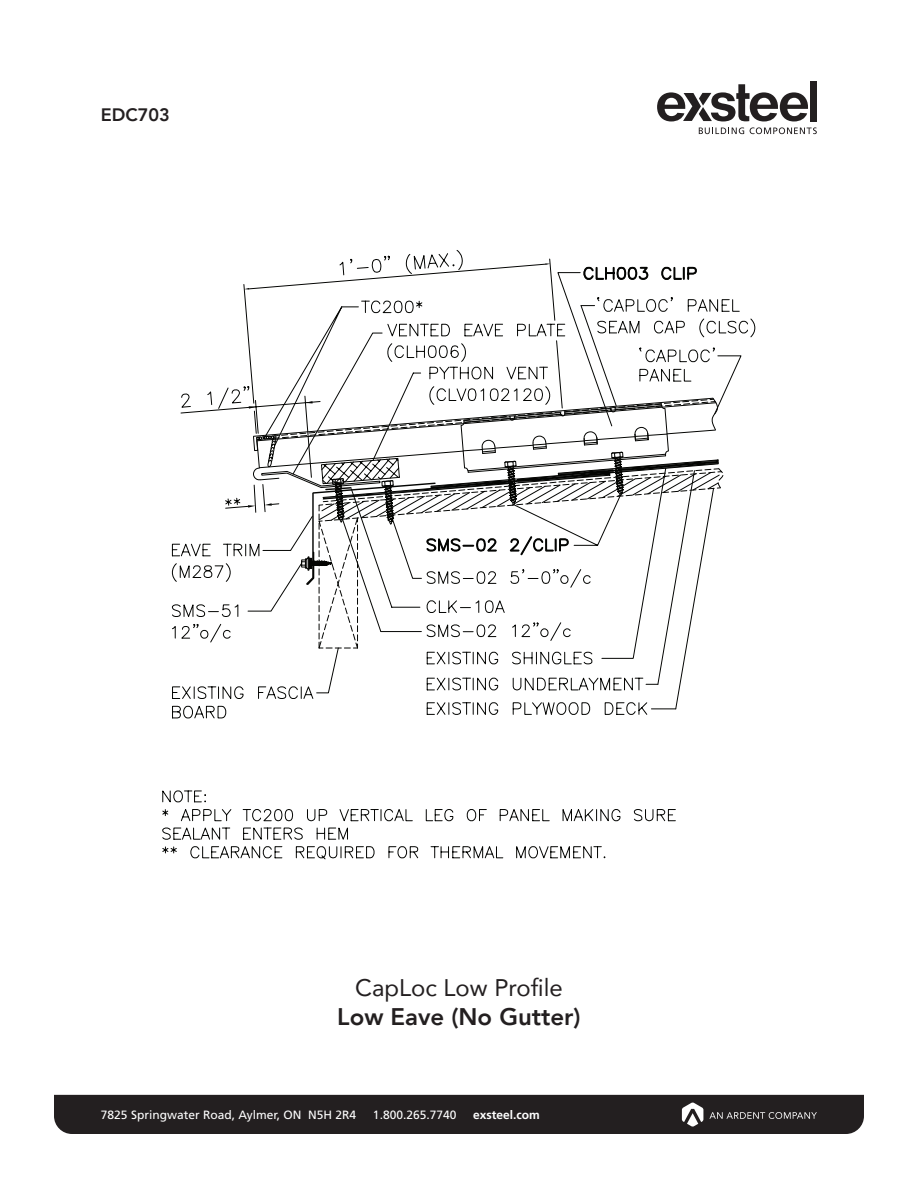
<style>
.page{position:relative;width:918px;height:1188px;background:#fff}
.page>*{position:absolute;margin:0;border:0;box-sizing:border-box;transform-origin:0 0}
.t1{font:800 24px "Avenir";color:#231f20}
.t2{font:24px "Avenir";color:#231f20}
.t3{font:800 18px "Avenir";color:#231f20}
.t4{font:12px "Frutiger LT Std";color:#fff}
.t5{font:700 12px "Frutiger LT Std";color:#fff}
</style>
<div class="page">
<div style="left:54px;top:1095px;width:810px;height:39px;background:#231f20"></div>
<div style="left:810px;top:81px;width:7px;height:40px;background:#231f20"></div>
<svg style="left:657px;top:84px;width:151px;height:37px"></svg>
<svg style="left:699px;top:127px;width:45px;height:7px"></svg>
<svg style="left:750px;top:127px;width:67px;height:7px"></svg>
<svg style="left:339px;top:250px;width:124px;height:17px"></svg>
<svg style="left:172px;top:543px;width:18px;height:96px"></svg>
<svg style="left:162px;top:790px;width:514px;height:64px"></svg>
<svg style="left:190px;top:543px;width:416px;height:317px"></svg>
<svg style="left:180px;top:299px;width:575px;height:177px"></svg>
<svg style="left:224px;top:397px;width:499px;height:252px"></svg>
<svg style="left:181px;top:267px;width:516px;height:142px"></svg>
<svg style="left:582px;top:266px;width:115px;height:15px"></svg>
<h2 class="t3" style="left:101px;top:100px;width:70px">EDC703</h2>
<h1 class="t2" style="left:355px;top:968px;width:209px">CapLoc Low Profile</h1>
<h1 class="t1" style="left:337px;top:998px;width:245px">Low Eave (No Gutter)</h1>
<p class="t4" style="left:101px;top:1107px;width:257px">7825 Springwater Road, Aylmer, ON N5H 2R4</p>
<p class="t4" style="left:373px;top:1107px;width:85px">1.800.265.7740</p>
<p class="t5" style="left:473px;top:1107px;width:68px">exsteel.com</p>
</div>
